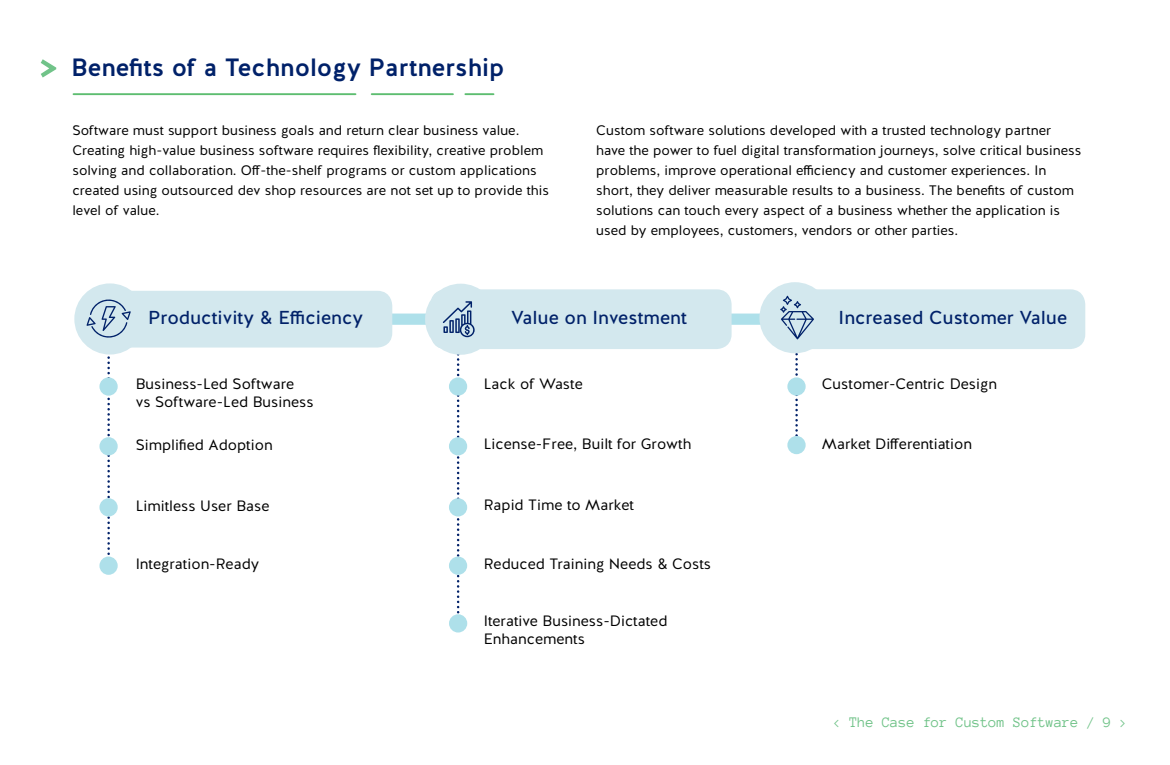
<style>
.page{position:relative;width:1170px;height:765px;background:#fff}
.page>*{position:absolute;margin:0;border:0;box-sizing:border-box;transform-origin:0 0}
.t1{font:500 25px "Halis GR";color:#002169}
.t2{font:18.75px "Halis GR";color:#002169}
.t3{font:15px/18px "Halis GR";color:#000}
.t4{font:15px "Anonymous Pro";color:#71c389}
.t5{font:13.75px/20px "Halis GR";color:#000}
</style>
<div class="page">
<div style="left:74px;top:283px;width:71px;height:72px;background:#d3e8ee;border-radius:50%"></div>
<svg style="left:457px;top:355px;width:2px;height:259px"></svg>
<div style="left:338px;top:314px;width:500px;height:11px;background:#aee0ea"></div>
<hr style="left:73px;top:93px;width:283px;height:2px;background:#5dbd70">
<hr style="left:372px;top:93px;width:81px;height:2px;background:#5dbd70">
<hr style="left:465px;top:93px;width:29px;height:2px;background:#5dbd70">
<svg style="left:41px;top:59px;width:15px;height:19px"></svg>
<div style="left:86px;top:291px;width:306px;height:57px;background:#d3e8ee;border-radius:15px"></div>
<div style="left:431px;top:289px;width:301px;height:60px;background:#d3e8ee;border-radius:15px"></div>
<div style="left:776px;top:289px;width:309px;height:60px;background:#d3e8ee;border-radius:15px"></div>
<div style="left:99px;top:557px;width:19px;height:18px;background:#aee0ea;border-radius:50%"></div>
<div style="left:449px;top:377px;width:18px;height:19px;background:#aee0ea;border-radius:50%"></div>
<div style="left:449px;top:437px;width:18px;height:18px;background:#aee0ea;border-radius:50%"></div>
<div style="left:449px;top:498px;width:18px;height:18px;background:#aee0ea;border-radius:50%"></div>
<div style="left:449px;top:557px;width:18px;height:18px;background:#aee0ea;border-radius:50%"></div>
<div style="left:449px;top:614px;width:18px;height:19px;background:#aee0ea;border-radius:50%"></div>
<div style="left:787px;top:436px;width:19px;height:18px;background:#aee0ea;border-radius:50%"></div>
<div style="left:759px;top:282px;width:72px;height:71px;background:#d3e8ee;border-radius:50%"></div>
<svg style="left:780px;top:296px;width:34px;height:153px"></svg>
<div style="left:425px;top:284px;width:71px;height:71px;background:#d3e8ee;border-radius:50%"></div>
<svg style="left:443px;top:301px;width:32px;height:36px"></svg>
<svg style="left:86px;top:299px;width:45px;height:266px"></svg>
<h1 class="t1" style="left:71px;top:51px;width:435px">Benefits of a Technology Partnership</h1>
<p class="t5" style="left:72px;top:120px;width:478px">Software must support business goals and return clear business value.<br>Creating high-value business software requires flexibility, creative problem solving and collaboration. Off-the-shelf programs or custom applications created using outsourced dev shop resources are not set up to provide this level of value.</p>
<p class="t5" style="left:596px;top:120px;width:487px">Custom software solutions developed with a trusted technology partner have the power to fuel digital transformation journeys, solve critical business problems, improve operational efficiency and customer experiences. In short, they deliver measurable results to a business. The benefits of custom solutions can touch every aspect of a business whether the application is used by employees, customers, vendors or other parties.</p>
<h2 class="t2" style="left:148px;top:305px;width:217px">Productivity &amp; Efficiency</h2>
<h2 class="t2" style="left:511px;top:306px;width:177px">Value on Investment</h2>
<h2 class="t2" style="left:839px;top:306px;width:230px">Increased Customer Value</h2>
<p class="t3" style="left:136px;top:376px;width:179px">Business-Led Software<br>vs Software-Led Business</p>
<p class="t3" style="left:484px;top:376px;width:101px">Lack of Waste</p>
<p class="t3" style="left:822px;top:376px;width:177px">Customer-Centric Design</p>
<p class="t3" style="left:136px;top:437px;width:138px">Simplified Adoption</p>
<p class="t3" style="left:484px;top:435px;width:209px">License-Free, Built for Growth</p>
<p class="t3" style="left:822px;top:435px;width:152px">Market Differentiation</p>
<p class="t3" style="left:136px;top:498px;width:135px">Limitless User Base</p>
<p class="t3" style="left:484px;top:496px;width:152px">Rapid Time to Market</p>
<p class="t3" style="left:136px;top:555px;width:125px">Integration-Ready</p>
<p class="t3" style="left:484px;top:555px;width:229px">Reduced Training Needs &amp; Costs</p>
<p class="t3" style="left:484px;top:612px;width:185px">Iterative Business-Dictated<br>Enhancements</p>
<p class="t4" style="left:833px;top:713px;width:296px">&lt; The Case for Custom Software / 9 &gt;</p>
</div>
